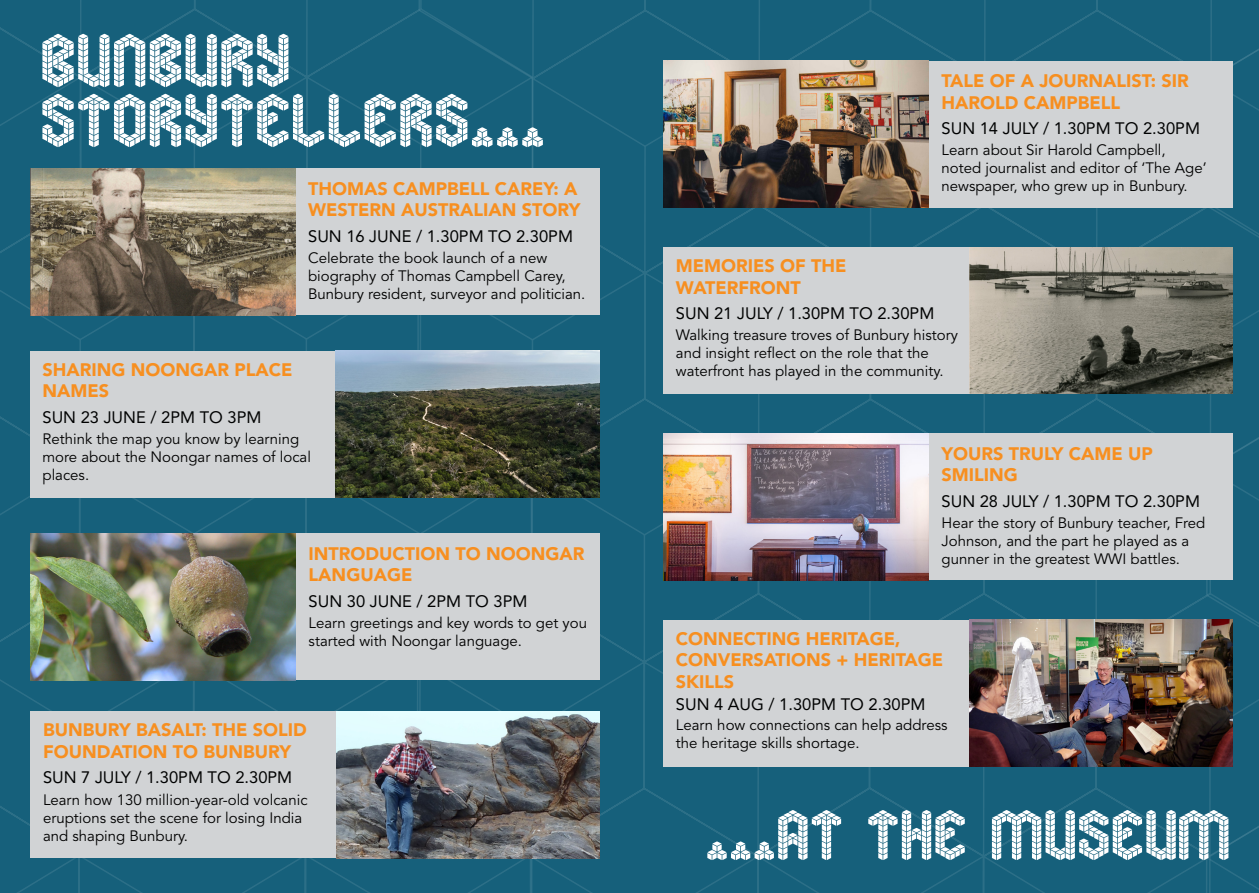
<style>
.page{position:relative;width:1259px;height:893px;background:#fff}
.page>*{position:absolute;margin:0;border:0;box-sizing:border-box;transform-origin:0 0}
.t1{font:97.5px "soma";color:#fff}
.t2{font:91.5px "soma";color:#fff}
.t3{font:900 18px/21.6px "Avenir LT Std";color:#f78f20}
.t4{font:16.5px "Avenir LT Std";color:#000101}
.t5{font:15px/18px "Avenir LT Std";color:#000}
</style>
<div class="page">
<div style="left:0;top:0;width:414px;height:893px;background:#16607b"></div>
<div style="left:414px;top:0;width:789px;height:893px;background:#16607b"></div>
<svg style="left:1203px;top:0;width:56px;height:893px"></svg>
<div style="left:30px;top:168px;width:569px;height:147px;background:#d1d3d5"></div>
<img style="left:30px;top:168px;width:265px;height:147px">
<div style="left:30px;top:351px;width:569px;height:147px;background:#d1d3d5"></div>
<img style="left:336px;top:351px;width:263px;height:147px">
<div style="left:31px;top:533px;width:569px;height:147px;background:#d1d3d5"></div>
<img style="left:31px;top:533px;width:265px;height:147px">
<div style="left:31px;top:711px;width:569px;height:147px;background:#d1d3d5"></div>
<img style="left:336px;top:711px;width:264px;height:147px">
<div style="left:663px;top:61px;width:569px;height:147px;background:#d1d3d5"></div>
<img style="left:663px;top:61px;width:265px;height:147px">
<div style="left:663px;top:247px;width:569px;height:147px;background:#d1d3d5"></div>
<img style="left:969px;top:247px;width:263px;height:147px">
<div style="left:663px;top:433px;width:569px;height:147px;background:#d1d3d5"></div>
<img style="left:663px;top:433px;width:265px;height:147px">
<div style="left:663px;top:620px;width:569px;height:146px;background:#d1d3d5"></div>
<img style="left:969px;top:620px;width:263px;height:146px">
<h1 class="t1" style="left:42px;top:-3px;width:252px">BUNBURY</h1>
<h1 class="t1" style="left:42px;top:56px;width:506px">STORYTELLERS...</h1>
<p class="t3" style="left:308px;top:178px;width:274px">THOMAS CAMPBELL CAREY: A<br>WESTERN AUSTRALIAN STORY</p>
<p class="t4" style="left:308px;top:226px;width:266px">SUN 16 JUNE / 1.30PM TO 2.30PM</p>
<p class="t5" style="left:308px;top:249px;width:279px">Celebrate the book launch of a new biography of Thomas Campbell Carey,<br>Bunbury resident, surveyor and politician.</p>
<p class="t3" style="left:43px;top:359px;width:251px">SHARING NOONGAR PLACE<br>NAMES</p>
<p class="t4" style="left:43px;top:407px;width:220px">SUN 23 JUNE / 2PM TO 3PM</p>
<p class="t5" style="left:43px;top:430px;width:270px">Rethink the map you know by learning more about the Noongar names of local places.</p>
<p class="t3" style="left:309px;top:543px;width:277px">INTRODUCTION TO NOONGAR<br>LANGUAGE</p>
<p class="t4" style="left:309px;top:591px;width:220px">SUN 30 JUNE / 2PM TO 3PM</p>
<p class="t5" style="left:309px;top:614px;width:280px">Learn greetings and key words to get you started with Noongar language.</p>
<p class="t3" style="left:43px;top:719px;width:265px">BUNBURY BASALT: THE SOLID<br>FOUNDATION TO BUNBURY</p>
<p class="t4" style="left:43px;top:768px;width:251px">SUN 7 JULY / 1.30PM TO 2.30PM</p>
<p class="t5" style="left:43px;top:791px;width:266px">Learn how 130 million-year-old volcanic eruptions set the scene for losing India and shaping Bunbury.</p>
<p class="t3" style="left:941px;top:70px;width:249px">TALE OF A JOURNALIST: SIR<br>HAROLD CAMPBELL</p>
<p class="t4" style="left:941px;top:119px;width:260px">SUN 14 JULY / 1.30PM TO 2.30PM</p>
<p class="t5" style="left:941px;top:142px;width:266px">Learn about Sir Harold Campbell, noted journalist and editor of ‘The Age’ newspaper, who grew up in Bunbury.</p>
<p class="t3" style="left:676px;top:255px;width:172px">MEMORIES OF THE<br>WATERFRONT</p>
<p class="t4" style="left:676px;top:304px;width:260px">SUN 21 JULY / 1.30PM TO 2.30PM</p>
<p class="t5" style="left:676px;top:327px;width:283px">Walking treasure troves of Bunbury history and insight reflect on the role that the waterfront has played in the community.</p>
<p class="t3" style="left:941px;top:443px;width:213px">YOURS TRULY CAME UP<br>SMILING</p>
<p class="t4" style="left:941px;top:491px;width:260px">SUN 28 JULY / 1.30PM TO 2.30PM</p>
<p class="t5" style="left:941px;top:514px;width:265px">Hear the story of Bunbury teacher, Fred<br>Johnson, and the part he played as a gunner in the greatest WWI battles.</p>
<p class="t3" style="left:676px;top:627px;width:269px">CONNECTING HERITAGE,<br>CONVERSATIONS + HERITAGE<br>SKILLS</p>
<p class="t4" style="left:676px;top:694px;width:251px">SUN 4 AUG / 1.30PM TO 2.30PM</p>
<p class="t5" style="left:676px;top:716px;width:273px">Learn how connections can help address the heritage skills shortage.</p>
<h2 class="t2" style="left:707px;top:775px;width:527px">...AT THE MUSEUM</h2>
</div>
